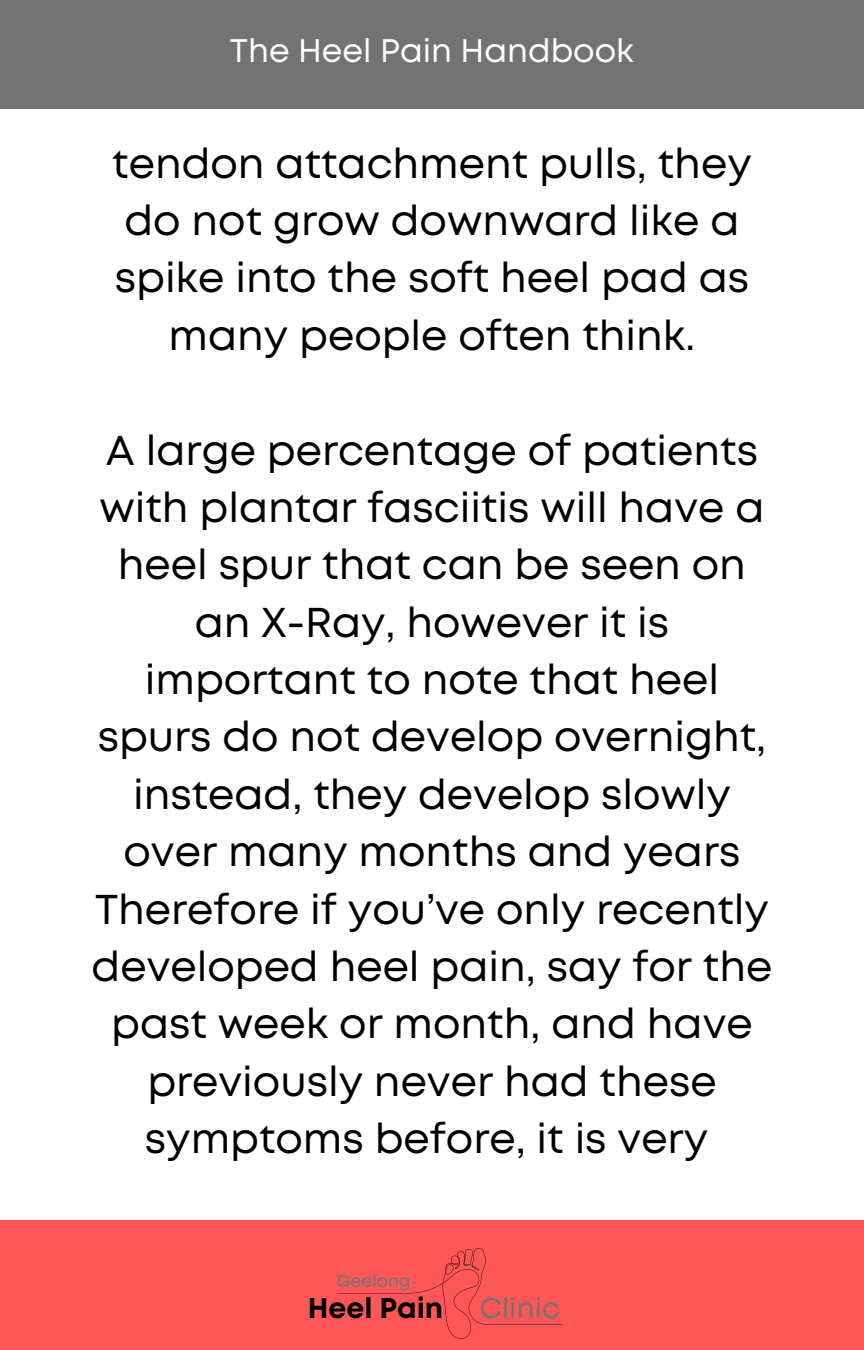
<style>
.page{position:relative;width:864px;height:1350px;background:#fff}
.page>*{position:absolute;margin:0;border:0;box-sizing:border-box;transform-origin:0 0}
.t1{font:41.62px/57.4px "Mont";color:#000;text-align:center}
.t2{font:32.62px "Mont";color:#fff}
.t3{font:700 28.57px "Mont";color:#000}
.t4{font:28.57px "Mont";color:#737373}
.t5{font:17.32px "Mont";color:#737373}
</style>
<div class="page">
<div style="left:0;top:1220px;width:864px;height:130px;background:#ff5757"></div>
<svg style="left:336px;top:1248px;width:227px;height:91px"></svg>
<div style="left:0;top:0;width:864px;height:109px;background:#737373"></div>
<p class="t2" style="left:230px;top:38px;width:406px">The Heel Pain Handbook</p>
<p class="t1" style="left:112px;top:138px;width:641px">tendon attachment pulls, they do not grow downward like a spike into the soft heel pad as many people often think.</p>
<p class="t1" style="left:92px;top:424px;width:682px">A large percentage of patients with plantar fasciitis will have a heel spur that can be seen on an X-Ray, however it is important to note that heel spurs do not develop overnight, instead, they develop slowly over many months and years<br>Therefore if you’ve only recently developed heel pain, say for the past week or month, and have previously never had these symptoms before, it is very</p>
<p class="t5" style="left:337px;top:1275px;width:76px">Geelong</p>
<p class="t3" style="left:308px;top:1297px;width:137px">Heel Pain</p>
<p class="t4" style="left:480px;top:1297px;width:81px">Clinic</p>
</div>
